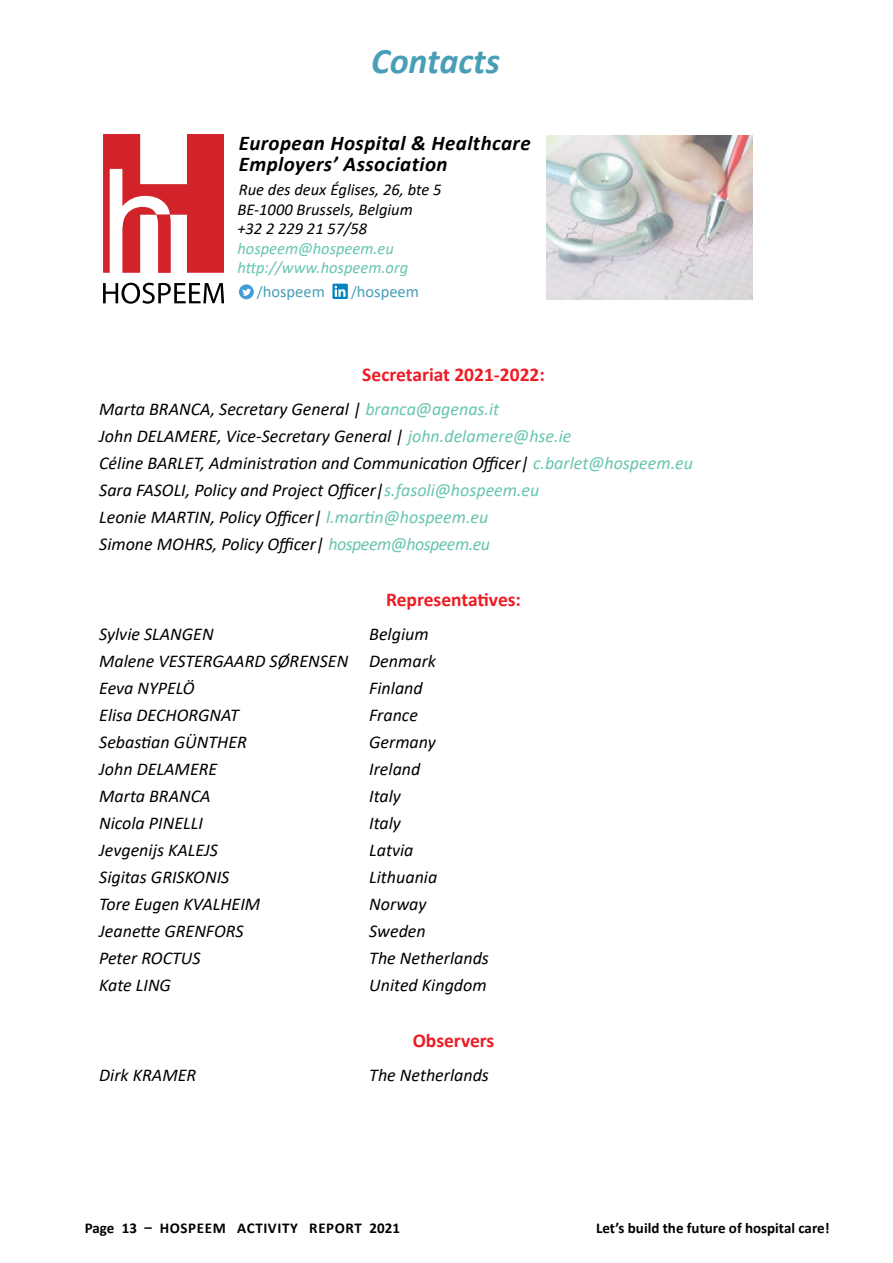
<style>
.page{position:relative;width:893px;height:1263px;background:#fff}
.page>*{position:absolute;margin:0;border:0;box-sizing:border-box;transform-origin:0 0}
.t1{font:italic 700 36px "Calibri";color:#489eb7}
.t2{font:italic 700 21px/21px "Calibri";letter-spacing:.02em;color:#000}
.t3{font:700 19.5px "Calibri";color:#ed1c24}
.t4{font:italic 18px/27px "Calibri";color:#000}
.t5{font:italic 16.5px/19.5px "Calibri";color:#000}
.t6{font:italic 16.5px/19.5px "Calibri";color:#66c5af}
.t7{font:16.5px "Calibri";color:#489eb7}
.t8{font:700 15px "Calibri";color:#000}
.t9{font:700 15px "Calibri";letter-spacing:.04em;color:#000}
.s1{font-size:15px}
.s2{color:#66c5af}
</style>
<div class="page">
<img style="left:546px;top:135px;width:207px;height:165px">
<svg style="left:103px;top:135px;width:121px;height:138px"></svg>
<svg style="left:103px;top:283px;width:121px;height:21px"></svg>
<svg style="left:332px;top:284px;width:16px;height:14px"></svg>
<div style="left:239px;top:284px;width:15px;height:15px;background:#429cd6;border-radius:50%"></div>
<svg style="left:242px;top:289px;width:9px;height:7px"></svg>
<h1 class="t1" style="left:371px;top:36px;width:130px">Contacts</h1>
<p class="t2" style="left:239px;top:132px;width:293px">European Hospital &amp; Healthcare<br>Employers’ Association</p>
<p class="t5" style="left:237px;top:179px;width:206px">Rue des deux Églises, 26, bte 5<br>BE-1000 Brussels, Belgium +32 2 229 21 57/58</p>
<p class="t6" style="left:237px;top:238px;width:172px">hospeem@hospeem.eu http://www.hospeem.org</p>
<p class="t7" style="left:257px;top:280px;width:69px"><span class="s1">/</span>hospeem</p>
<p class="t7" style="left:351px;top:280px;width:69px"><span class="s1">/</span>hospeem</p>
<p class="t3" style="left:362px;top:360px;width:184px">Secretariat 2021-2022:</p>
<p class="t4" style="left:99px;top:395px;width:595px">Marta BRANCA, Secretary General | <span class="s2">branca@agenas.it<br></span>John DELAMERE, Vice-Secretary General | <span class="s2">john.delamere@hse.ie<br></span>Céline BARLET, Administration and Communication Officer| <span class="s2">c.barlet@hospeem.eu </span>Sara FASOLI, Policy and Project Officer|<span class="s2">s.fasoli@hospeem.eu<br></span>Leonie MARTIN, Policy Officer| <span class="s2">l.martin@hospeem.eu<br></span>Simone MOHRS, Policy Officer| <span class="s2">hospeem@hospeem.eu</span></p>
<p class="t3" style="left:386px;top:585px;width:136px">Representatives:</p>
<p class="t4" style="left:99px;top:620px;width:116px">Sylvie SLANGEN</p>
<p class="t4" style="left:99px;top:620px;width:338px;text-indent:270px">Belgium<br>Malene VESTERGAARD SØRENSEN Denmark<br>Eeva NYPELÖ</p>
<p class="t4" style="left:369px;top:674px;width:55px">Finland</p>
<p class="t4" style="left:99px;top:701px;width:141px">Elisa DECHORGNAT</p>
<p class="t4" style="left:369px;top:701px;width:50px">France</p>
<p class="t4" style="left:99px;top:728px;width:149px">Sebastian GÜNTHER</p>
<p class="t4" style="left:369px;top:728px;width:68px">Germany</p>
<p class="t4" style="left:99px;top:755px;width:120px">John DELAMERE</p>
<p class="t4" style="left:369px;top:755px;width:53px">Ireland</p>
<p class="t4" style="left:99px;top:782px;width:113px">Marta BRANCA</p>
<p class="t4" style="left:369px;top:782px;width:33px">Italy</p>
<p class="t4" style="left:99px;top:809px;width:105px">Nicola PINELLI</p>
<p class="t4" style="left:369px;top:809px;width:33px">Italy</p>
<p class="t4" style="left:99px;top:836px;width:120px">Jevgenijs KALEJS</p>
<p class="t4" style="left:369px;top:836px;width:46px">Latvia</p>
<p class="t4" style="left:99px;top:863px;width:132px">Sigitas GRISKONIS</p>
<p class="t4" style="left:369px;top:863px;width:70px">Lithuania</p>
<p class="t4" style="left:99px;top:890px;width:163px">Tore Eugen KVALHEIM</p>
<p class="t4" style="left:369px;top:890px;width:59px">Norway</p>
<p class="t4" style="left:99px;top:917px;width:146px">Jeanette GRENFORS</p>
<p class="t4" style="left:369px;top:917px;width:58px">Sweden</p>
<p class="t4" style="left:99px;top:944px;width:103px">Peter ROCTUS</p>
<p class="t4" style="left:369px;top:944px;width:121px">The Netherlands</p>
<p class="t4" style="left:99px;top:971px;width:73px">Kate LING</p>
<p class="t4" style="left:369px;top:971px;width:119px">United Kingdom</p>
<p class="t3" style="left:413px;top:1026px;width:83px">Observers</p>
<p class="t4" style="left:99px;top:1061px;width:99px">Dirk KRAMER</p>
<p class="t4" style="left:369px;top:1061px;width:121px">The Netherlands</p>
<p class="t9" style="left:85px;top:1217px;width:317px">Page 13 – HOSPEEM ACTIVITY REPORT 2021</p>
<p class="t8" style="left:596px;top:1217px;width:235px">Let’s build the future of hospital care!</p>
</div>
